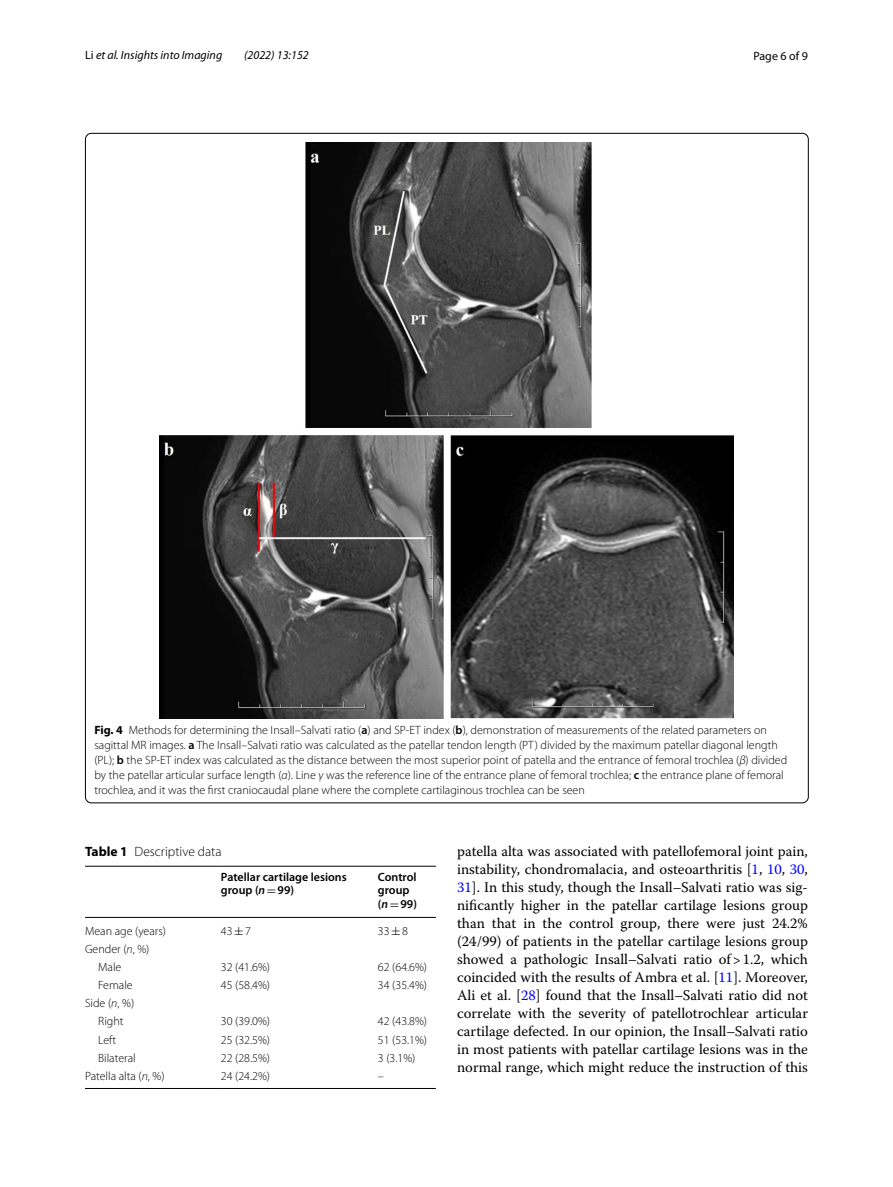
<style>
.page{position:relative;width:893px;height:1187px;background:#fff}
.page>*{position:absolute;margin:0;border:0;box-sizing:border-box;transform-origin:0 0}
.t1{font:14.7px/18px "Warnock Pro";color:#000;text-align:justify}
.t2{font:300 13.5px "Myriad Pro";color:#000}
.t3{font:300 12px/15px "Myriad Pro";color:#000}
.t4{font:600 12px/13.5px "Myriad Pro";color:#000}
.t5{font:italic 12px "Myriad Pro";color:#000}
.t6{font:12px "Myriad Pro";color:#000}
.s1{font-style:normal}
.s2{font-weight:700}
.s3{font-weight:600}
.s4{font-style:italic}
.s5{font-family:"MTSY";font-weight:400}
.s6{color:#00f}
</style>
<div class="page">
<img style="left:160px;top:142px;width:574px;height:576px">
<hr style="left:85px;top:865px;width:136px;height:1px;background:#000">
<hr style="left:85px;top:917px;width:136px;height:1px;background:#000">
<hr style="left:221px;top:865px;width:157px;height:1px;background:#000">
<hr style="left:221px;top:917px;width:157px;height:1px;background:#000">
<hr style="left:378px;top:865px;width:58px;height:1px;background:#000">
<hr style="left:378px;top:917px;width:58px;height:1px;background:#000">
<hr style="left:85px;top:1088px;width:136px;height:1px;background:#000">
<hr style="left:221px;top:1088px;width:157px;height:1px;background:#000">
<hr style="left:378px;top:1088px;width:58px;height:1px;background:#000">
<p class="t5" style="left:85px;top:48px;width:139px"><span class="s1">Li</span> et al. Insights into Imaging</p>
<p class="t5" style="left:244px;top:48px;width:66px">(2022) 13:152</p>
<p class="t6" style="left:753px;top:48px;width:56px">Page 6 of 9</p>
<p class="t3" style="left:94px;top:722px;width:694px"><span class="s2">Fig. 4</span> Methods for determining the Insall–Salvati ratio (<span class="s3">a</span>) and SP-ET index (<span class="s3">b</span>), demonstration of measurements of the related parameters on sagittal MR images. <span class="s3">a</span> The Insall–Salvati ratio was calculated as the patellar tendon length (PT) divided by the maximum patellar diagonal length (PL); <span class="s3">b</span> the SP-ET index was calculated as the distance between the most superior point of patella and the entrance of femoral trochlea (<span class="s4">β</span>) divided by the patellar articular surface length (<span class="s4">α</span>). Line <span class="s4">γ</span> was the reference line of the entrance plane of femoral trochlea; <span class="s3">c</span> the entrance plane of femoral trochlea, and it was the first craniocaudal plane where the complete cartilaginous trochlea can be seen</p>
<p class="t2" style="left:85px;top:844px;width:138px"><span class="s2">Table 1</span> Descriptive data</p>
<p class="t4" style="left:221px;top:869px;width:127px">Patellar cartilage lesions group (<span class="s4">n</span><span class="s5">=</span>99)</p>
<p class="t4" style="left:378px;top:869px;width:41px">Control group (<span class="s4">n</span><span class="s5">=</span>99)</p>
<p class="t3" style="left:85px;top:923px;width:83px">Mean age (years)</p>
<p class="t3" style="left:221px;top:923px;width:31px">43<span class="s5">±</span>7</p>
<p class="t3" style="left:378px;top:923px;width:31px">33<span class="s5">±</span>8</p>
<p class="t3" style="left:98px;top:939px;width:53px;line-height:18.1px;text-indent:-13px">Gender (<span class="s4">n</span>, %)<br>Male</p>
<p class="t3" style="left:221px;top:959px;width:51px">32 (41.6%)</p>
<p class="t3" style="left:378px;top:959px;width:51px">62 (64.6%)</p>
<p class="t3" style="left:98px;top:977px;width:36px">Female</p>
<p class="t3" style="left:221px;top:977px;width:51px">45 (58.4%)</p>
<p class="t3" style="left:378px;top:977px;width:51px">34 (35.4%)</p>
<p class="t3" style="left:85px;top:994px;width:51px;line-height:18.1px;text-align:center">Side (<span class="s4">n</span>, %)<br>Right</p>
<p class="t3" style="left:221px;top:1013px;width:51px">30 (39.0%)</p>
<p class="t3" style="left:378px;top:1013px;width:51px">42 (43.8%)</p>
<p class="t3" style="left:98px;top:1032px;width:19px">Left</p>
<p class="t3" style="left:221px;top:1032px;width:51px">25 (32.5%)</p>
<p class="t3" style="left:378px;top:1032px;width:51px">51 (53.1%)</p>
<p class="t3" style="left:98px;top:1050px;width:39px">Bilateral</p>
<p class="t3" style="left:221px;top:1050px;width:51px">22 (28.5%)</p>
<p class="t3" style="left:378px;top:1050px;width:39px">3 (3.1%)</p>
<p class="t3" style="left:85px;top:1068px;width:81px">Patella alta (<span class="s4">n</span>, %)</p>
<p class="t3" style="left:221px;top:1068px;width:51px">24 (24.2%)</p>
<p class="t3" style="left:378px;top:1068px;width:7px">–</p>
<p class="t1" style="left:457px;top:841px;width:352px">patella alta was associated with patellofemoral joint pain, instability, chondromalacia, and osteoarthritis [<span class="s6">1</span>, <span class="s6">10</span>, <span class="s6">30</span>, <span class="s6">31</span>]. In this study, though the Insall–Salvati ratio was sig&shy;nificantly higher in the patellar cartilage lesions group than that in the control group, there were just 24.2% (24/99) of patients in the patellar cartilage lesions group showed a pathologic Insall–Salvati ratio of&gt;1.2, which coincided with the results of Ambra et al. [<span class="s6">11</span>]. Moreover, Ali et al. [<span class="s6">28</span>] found that the Insall–Salvati ratio did not correlate with the severity of patellotrochlear articular cartilage defected. In our opinion, the Insall–Salvati ratio in most patients with patellar cartilage lesions was in the normal range, which might reduce the instruction of this</p>
</div>
